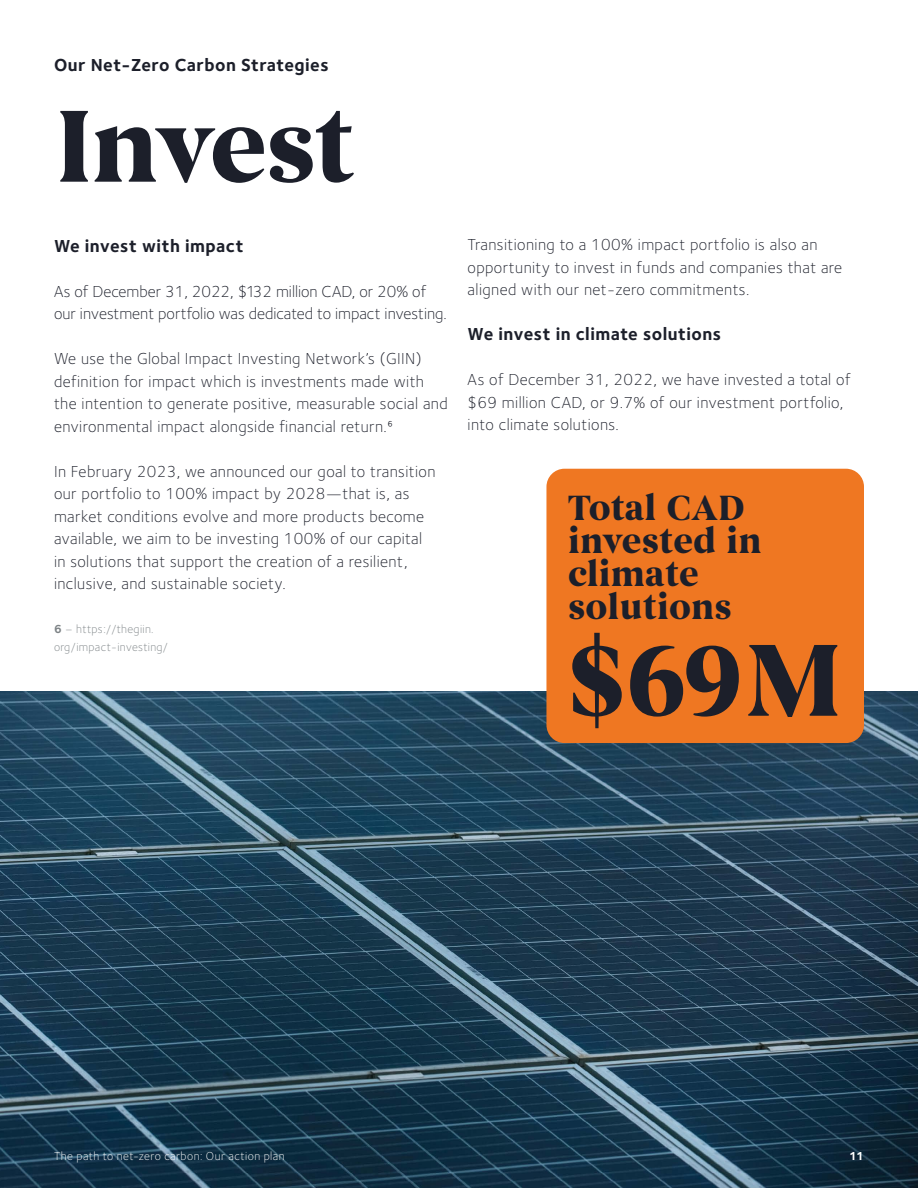
<style>
.page{position:relative;width:918px;height:1188px;background:#fff}
.page>*{position:absolute;margin:0;border:0;box-sizing:border-box;transform-origin:0 0}
.Heading_1_-_Noir{font:700 105px "Begum";letter-spacing:-.03em;color:#1c1f2a}
.Body_10Gray{font:700 105px "Begum";color:#1c1f2a}
.Body_10Gray-2{font:700 36px/33px "Begum";color:#1c1f2a}
.Heading_4{font:700 18px "Foundry Sterling";letter-spacing:.025em;color:#1c1f2a}
.Body_10Gray-3{font:300 16.5px/22.5px "Foundry Sterling";letter-spacing:.025em;color:#1c1f2a}
.Body_10Gray-4{font:300 16.5px/22.5px "Foundry Sterling";color:#1c1f2a}
.Body_10Gray-5{font:300 12px/18px "Foundry Sterling";letter-spacing:.025em;color:#7d8386}
.Body_10Gray-6{font:300 12px "Foundry Sterling";letter-spacing:.04em;color:#fff}
.Body_10Gray-7{font:700 12px "Foundry Sterling";color:#fff}
.s1{font-weight:700}
</style>
<div class="page">
<img style="left:0;top:691px;width:918px;height:497px">
<div style="left:546px;top:469px;width:318px;height:274px;background:#ef7722;border-radius:18px"></div>
<h4 class="Heading_4" style="left:54px;top:54px;width:276px">Our Net-Zero Carbon Strategies</h4>
<h1 class="Heading_1_-_Noir" style="left:54px;top:82px;width:303px">Invest</h1>
<h4 class="Heading_4" style="left:54px;top:235px;width:191px">We invest with impact</h4>
<p class="Body_10Gray-4" style="left:54px;top:280px;width:394px">As of December 31, 2022, $132 million CAD, or 20% of our investment portfolio was dedicated to impact investing.</p>
<p class="Body_10Gray-3" style="left:54px;top:347px;width:395px">We use the Global Impact Investing Network’s (GIIN) definition for impact which is investments made with the intention to generate positive, measurable social and environmental impact alongside financial return.6</p>
<p class="Body_10Gray-3" style="left:54px;top:460px;width:383px">In February 2023, we announced our goal to transition our portfolio to 100% impact by 2028—that is, as market conditions evolve and more products become available, we aim to be investing 100% of our capital in solutions that support the creation of a resilient, inclusive, and sustainable society.</p>
<p class="Body_10Gray-5" style="left:54px;top:620px;width:115px"><span class="s1">6</span> – https://thegiin. org/impact-investing/</p>
<p class="Body_10Gray-3" style="left:468px;top:233px;width:376px">Transitioning to a 100% impact portfolio is also an opportunity to invest in funds and companies that are aligned with our net-zero commitments.</p>
<h4 class="Heading_4" style="left:468px;top:323px;width:255px">We invest in climate solutions</h4>
<p class="Body_10Gray-3" style="left:468px;top:368px;width:384px">As of December 31, 2022, we have invested a total of $69 million CAD, or 9.7% of our investment portfolio, into climate solutions.</p>
<p class="Body_10Gray-2" style="left:568px;top:492px;width:195px">Total CAD invested in</p>
<p class="Body_10Gray-2" style="left:568px;top:558px;width:166px">climate solutions</p>
<p class="Body_10Gray" style="left:568px;top:616px;width:277px">$69M</p>
<p class="Body_10Gray-6" style="left:54px;top:1149px;width:232px">The path to net-zero carbon: Our action plan</p>
<p class="Body_10Gray-7" style="left:849px;top:1149px;width:16px">11</p>
</div>
